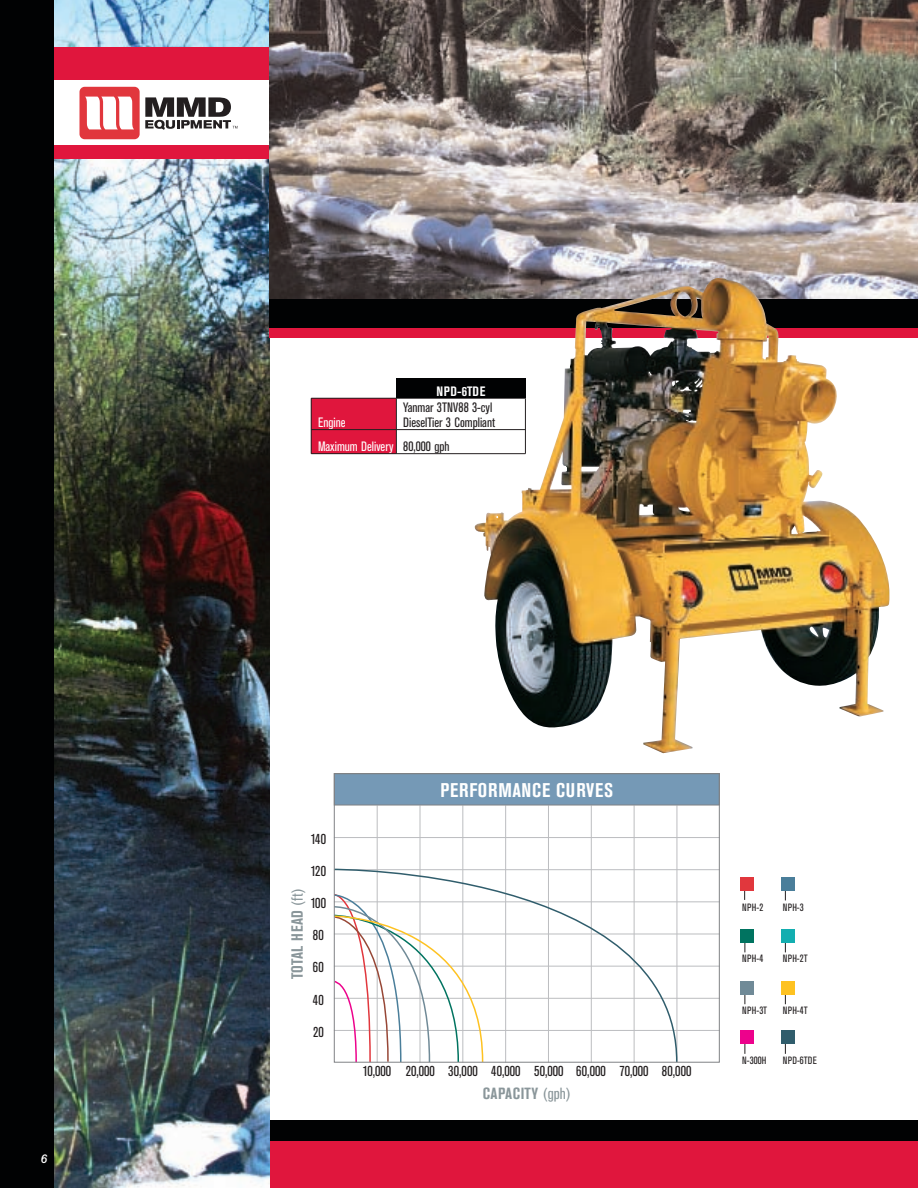
<style>
.page{position:relative;width:918px;height:1188px;background:#fff}
.page>*{position:absolute;margin:0;border:0;box-sizing:border-box;transform-origin:0 0}
.t1{font:700 condensed 19.65px "Akzidenz Grotesk BE";letter-spacing:.045em;color:#fff}
.t2{font:700 condensed 16.05px "Akzidenz Grotesk BE";letter-spacing:.03em;color:#8a969a}
.t3{font:condensed 14.25px "Akzidenz Grotesk BE";color:#231f20}
.t4{font:condensed 13.5px/15px "Akzidenz Grotesk BE";color:#231f20}
.t5{font:condensed 13.5px "Akzidenz Grotesk BE";color:#fff}
.t6{font:700 condensed 13.5px "Akzidenz Grotesk BE";letter-spacing:.03em;color:#fff}
.t7{font:italic 500 12px "Arial";color:#fff}
.t8{font:condensed 10.5px "Akzidenz Grotesk BE";letter-spacing:.02em;color:#231f20}
.s1{color:#231f20}
.s2{font-weight:400}
</style>
<div class="page">
<div style="left:260px;top:1131px;width:658px;height:57px;background:#e0163d"></div>
<div style="left:260px;top:1121px;width:658px;height:20px;background:#010203"></div>
<img style="left:54px;top:0;width:216px;height:1188px">
<div style="left:52px;top:48px;width:218px;height:111px;background:#e0163d"></div>
<div style="left:52px;top:81px;width:218px;height:64px;background:#fff"></div>
<svg style="left:80px;top:87px;width:158px;height:52px"></svg>
<img style="left:270px;top:0;width:648px;height:299px">
<div style="left:270px;top:299px;width:648px;height:33px;background:#010203"></div>
<div style="left:270px;top:328px;width:648px;height:10px;background:#e0163d"></div>
<hr style="left:334px;top:837px;width:386px;height:1px;background:#bcbdc0">
<hr style="left:334px;top:869px;width:386px;height:1px;background:#bcbdc0">
<hr style="left:334px;top:901px;width:386px;height:1px;background:#bcbdc0">
<hr style="left:334px;top:934px;width:386px;height:1px;background:#bcbdc0">
<hr style="left:334px;top:966px;width:386px;height:1px;background:#bcbdc0">
<hr style="left:334px;top:998px;width:386px;height:1px;background:#bcbdc0">
<hr style="left:334px;top:1030px;width:386px;height:1px;background:#bcbdc0">
<hr style="left:377px;top:805px;width:1px;height:258px;background:#bcbdc0">
<hr style="left:420px;top:805px;width:1px;height:258px;background:#bcbdc0">
<hr style="left:462px;top:805px;width:1px;height:258px;background:#bcbdc0">
<hr style="left:505px;top:805px;width:1px;height:258px;background:#bcbdc0">
<hr style="left:548px;top:805px;width:1px;height:258px;background:#bcbdc0">
<hr style="left:591px;top:805px;width:1px;height:258px;background:#bcbdc0">
<hr style="left:634px;top:805px;width:1px;height:258px;background:#bcbdc0">
<hr style="left:677px;top:805px;width:1px;height:258px;background:#bcbdc0">
<div style="left:334px;top:774px;width:385px;height:31px;background:#7599b6"></div>
<div style="left:334px;top:773px;width:386px;height:32px;border:1px solid #808285"></div>
<div style="left:741px;top:877px;width:13px;height:14px;background:#e1373d"></div>
<div style="left:781px;top:877px;width:14px;height:14px;background:#4a7e9a"></div>
<div style="left:741px;top:929px;width:13px;height:14px;background:#007360"></div>
<div style="left:781px;top:929px;width:14px;height:14px;background:#13aeb0"></div>
<div style="left:741px;top:981px;width:13px;height:14px;background:#708a97"></div>
<div style="left:781px;top:981px;width:14px;height:14px;background:#fec221"></div>
<div style="left:741px;top:1031px;width:13px;height:13px;background:#ed028c"></div>
<div style="left:781px;top:1031px;width:14px;height:13px;background:#305d6c"></div>
<svg style="left:333px;top:868px;width:345px;height:195px"></svg>
<div style="left:334px;top:773px;width:386px;height:290px;border:1px solid #808285"></div>
<img style="left:474px;top:278px;width:416px;height:475px">
<div style="left:311px;top:398px;width:85px;height:32px;background:#e0163d"></div>
<div style="left:396px;top:398px;width:129px;height:32px;background:#fff"></div>
<div style="left:311px;top:430px;width:85px;height:24px;background:#e0163d"></div>
<div style="left:396px;top:430px;width:129px;height:24px;background:#fff"></div>
<hr style="left:311px;top:398px;width:1px;height:56px;background:#231f20">
<hr style="left:396px;top:398px;width:1px;height:56px;background:#231f20">
<hr style="left:525px;top:398px;width:1px;height:56px;background:#231f20">
<hr style="left:311px;top:398px;width:214px;height:1px;background:#231f20">
<hr style="left:311px;top:429px;width:214px;height:1px;background:#231f20">
<hr style="left:311px;top:453px;width:214px;height:1px;background:#231f20">
<div style="left:396px;top:379px;width:130px;height:19px;background:#010203"></div>
<div style="left:0;top:0;width:54px;height:1188px;background:#010203"></div>
<p class="t7" style="left:40px;top:1154px;width:8px">6</p>
<p class="t6" style="left:437px;top:386px;width:50px">NPD-6TDE</p>
<p class="t4" style="left:403px;top:401px;width:94px">Yanmar 3TNV88 3-cyl<br>DieselTier 3 Compliant</p>
<p class="t5" style="left:318px;top:442px;width:133px">Maximum Delivery <span class="s1">80,000 gph</span></p>
<p class="t5" style="left:318px;top:418px;width:29px">Engine</p>
<p class="t3" style="left:311px;top:834px;width:17px">140</p>
<p class="t3" style="left:311px;top:866px;width:17px">120</p>
<p class="t2" style="left:292px;top:979px;width:92px;rotate:-90deg">TOTAL HEAD <span class="s2">(ft)</span></p>
<p class="t3" style="left:311px;top:898px;width:17px">100</p>
<p class="t3" style="left:313px;top:930px;width:13px">80</p>
<p class="t3" style="left:313px;top:962px;width:13px">60</p>
<p class="t3" style="left:313px;top:994px;width:13px">40</p>
<p class="t3" style="left:313px;top:1027px;width:12px">20</p>
<h1 class="t1" style="left:441px;top:784px;width:174px">PERFORMANCE CURVES</h1>
<p class="t3" style="left:363px;top:1066px;width:330px">10,000 20,000 30,000 40,000 50,000 60,000 70,000 80,000</p>
<p class="t2" style="left:483px;top:1087px;width:90px">CAPACITY <span class="s2">(gph)</span></p>
<p class="t8" style="left:742px;top:903px;width:22px">NPH-2</p>
<p class="t8" style="left:783px;top:903px;width:22px">NPH-3</p>
<p class="t8" style="left:742px;top:955px;width:22px">NPH-4</p>
<p class="t8" style="left:783px;top:955px;width:26px">NPH-2T</p>
<p class="t8" style="left:742px;top:1007px;width:26px">NPH-3T</p>
<p class="t8" style="left:783px;top:1007px;width:26px">NPH-4T</p>
<p class="t8" style="left:742px;top:1056px;width:26px">N-300H</p>
<p class="t8" style="left:783px;top:1056px;width:36px">NPD-6TDE</p>
</div>
